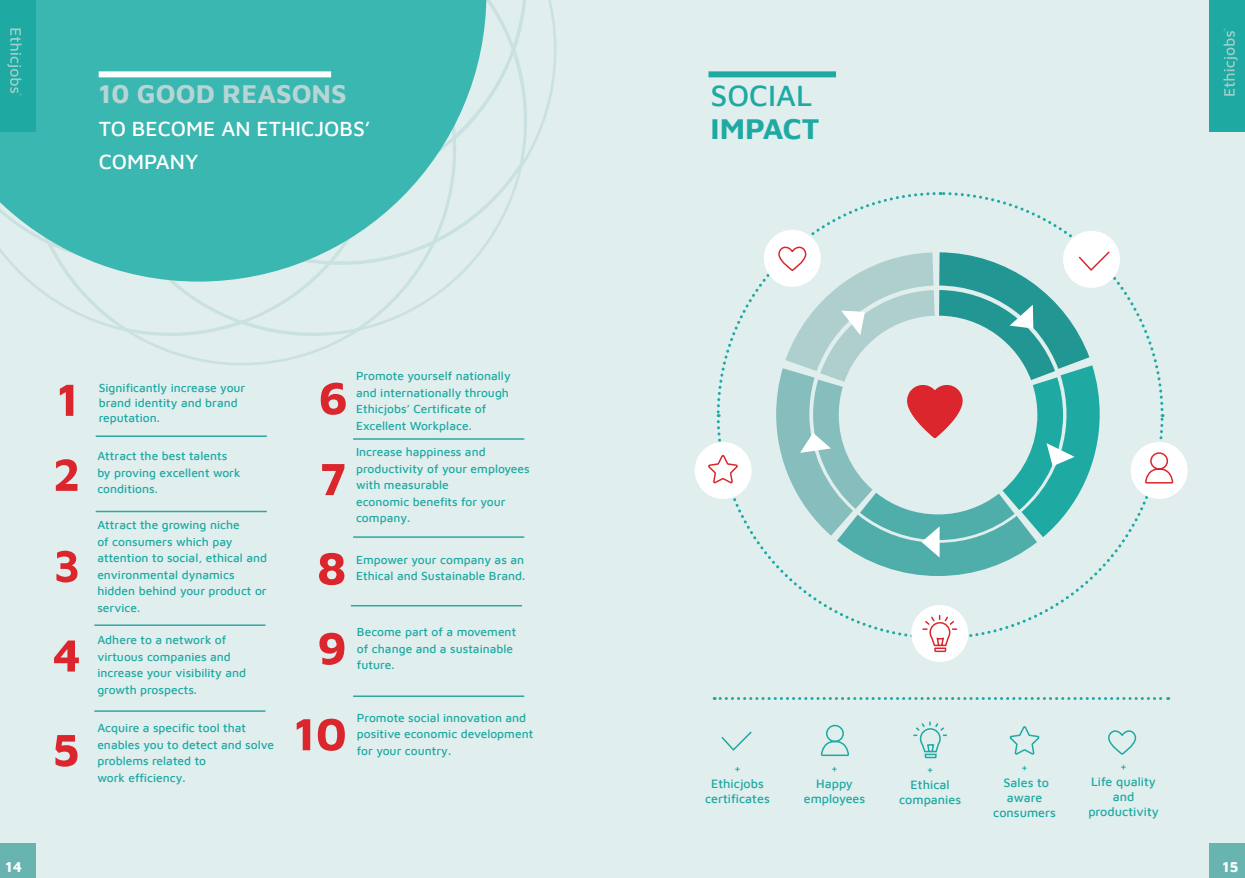
<style>
.page{position:relative;width:1245px;height:878px;background:#fff}
.page>*{position:absolute;margin:0;border:0;box-sizing:border-box;transform-origin:0 0}
.t1{font:500 30px "Maven Pro";color:#1ea9a3}
.t2{font:700 30px "Maven Pro";color:#1ea9a3}
.t3{font:700 27px "Maven Pro";color:#b5d6d5}
.t4{font:500 21px/33px "Maven Pro";color:#fff}
.t5{font:700 15px "Maven Pro";color:#fff}
.t6{font:500 12.45px/15px "Maven Pro";color:#1ea9a3;text-align:center}
.t7{font:500 12px/16.5px "Maven Pro";color:#1ea9a3}
</style>
<div class="page">
<div style="left:0;top:0;width:635px;height:878px;background:#e0eeed"></div>
<svg style="left:60px;top:385px;width:13px;height:31px"></svg>
<svg style="left:56px;top:459px;width:22px;height:32px"></svg>
<svg style="left:56px;top:550px;width:22px;height:32px"></svg>
<svg style="left:54px;top:640px;width:25px;height:31px"></svg>
<svg style="left:55px;top:735px;width:23px;height:31px"></svg>
<svg style="left:321px;top:382px;width:25px;height:33px"></svg>
<svg style="left:322px;top:464px;width:22px;height:31px"></svg>
<svg style="left:319px;top:553px;width:25px;height:32px"></svg>
<svg style="left:319px;top:632px;width:25px;height:33px"></svg>
<svg style="left:297px;top:718px;width:48px;height:32px"></svg>
<hr style="left:96px;top:435px;width:171px;height:2px;background:#2fa6a1">
<hr style="left:94px;top:624px;width:171px;height:2px;background:#2fa6a1">
<hr style="left:94px;top:710px;width:171px;height:1px;background:#2fa6a1">
<hr style="left:353px;top:438px;width:171px;height:2px;background:#2fa6a1">
<hr style="left:353px;top:536px;width:171px;height:2px;background:#2fa6a1">
<hr style="left:351px;top:605px;width:171px;height:1px;background:#2fa6a1">
<hr style="left:353px;top:695px;width:171px;height:2px;background:#2fa6a1">
<svg style="left:0;top:0;width:557px;height:365px"></svg>
<div style="left:0;top:843px;width:36px;height:35px;background:#67b4b0"></div>
<div style="left:618px;top:0;width:627px;height:878px;background:#e0eeed"></div>
<svg style="left:945px;top:415px;width:220px;height:225px"></svg>
<svg style="left:941px;top:192px;width:223px;height:219px"></svg>
<svg style="left:716px;top:192px;width:220px;height:223px"></svg>
<svg style="left:716px;top:420px;width:195px;height:217px"></svg>
<div style="left:708px;top:71px;width:128px;height:6px;background:#1ea9a3"></div>
<div style="left:911px;top:605px;width:57px;height:57px;background:#fff;border-radius:50%"></div>
<svg style="left:922px;top:615px;width:36px;height:37px"></svg>
<div style="left:1131px;top:442px;width:57px;height:57px;background:#fff;border-radius:50%"></div>
<svg style="left:1144px;top:452px;width:30px;height:58px"></svg>
<div style="left:1063px;top:231px;width:57px;height:57px;background:#fff;border-radius:50%"></div>
<div style="left:764px;top:230px;width:57px;height:57px;background:#fff;border-radius:50%"></div>
<svg style="left:776px;top:246px;width:335px;height:330px"></svg>
<div style="left:695px;top:442px;width:57px;height:57px;background:#fff;border-radius:50%"></div>
<svg style="left:708px;top:455px;width:30px;height:29px"></svg>
<svg style="left:1108px;top:730px;width:29px;height:25px"></svg>
<svg style="left:721px;top:731px;width:31px;height:20px"></svg>
<svg style="left:820px;top:724px;width:30px;height:33px"></svg>
<svg style="left:913px;top:721px;width:34px;height:38px"></svg>
<svg style="left:1009px;top:726px;width:31px;height:29px"></svg>
<svg style="left:714px;top:697px;width:455px;height:3px"></svg>
<div style="left:1209px;top:843px;width:36px;height:35px;background:#67b4b0"></div>
<div style="left:1209px;top:0;width:36px;height:132px;background:#1ea9a3"></div>
<svg style="left:1223px;top:28px;width:15px;height:68px"></svg>
<hr style="left:96px;top:510px;width:171px;height:2px;background:#2fa6a1">
<h2 class="t3" style="left:99px;top:75px;width:250px">10 GOOD REASONS</h2>
<h3 class="t4" style="left:99px;top:111px;width:273px">TO BECOME AN ETHICJOBS’<br>COMPANY</h3>
<p class="t7" style="left:99px;top:379px;width:148px;line-height:15px">Significantly increase your brand identity and brand reputation.</p>
<p class="t7" style="left:97px;top:447px;width:145px">Attract the best talents by proving excellent work conditions.</p>
<p class="t7" style="left:97px;top:516px;width:171px">Attract the growing niche<br>of consumers which pay attention to social, ethical and environmental dynamics hidden behind your product or service.</p>
<p class="t7" style="left:97px;top:631px;width:150px">Adhere to a network of virtuous companies and increase your visibility and growth prospects.</p>
<p class="t7" style="left:97px;top:719px;width:178px">Acquire a specific tool that enables you to detect and solve problems related to<br>work efficiency.</p>
<p class="t7" style="left:356px;top:367px;width:156px">Promote yourself nationally and internationally through<br>Ethicjobs’ Certificate of<br>Excellent Workplace.</p>
<p class="t7" style="left:356px;top:443px;width:175px">Increase happiness and productivity of your employees with measurable<br>economic benefits for your company.</p>
<p class="t7" style="left:356px;top:550px;width:171px">Empower your company as an<br>Ethical and Sustainable Brand.</p>
<p class="t7" style="left:357px;top:622px;width:161px">Become part of a movement of change and a sustainable future.</p>
<p class="t7" style="left:357px;top:708px;width:178px">Promote social innovation and positive economic development for your country.</p>
<h1 class="t1" style="left:711px;top:75px;width:103px">SOCIAL</h1>
<h1 class="t2" style="left:711px;top:108px;width:110px">IMPACT</h1>
<p class="t6" style="left:804px;top:760px;width:63px">+<br>Happy employees</p>
<p class="t6" style="left:1088px;top:758px;width:72px">+<br>Life quality and productivity</p>
<p class="t6" style="left:993px;top:759px;width:64px">+<br>Sales to aware consumers</p>
<p class="t6" style="left:705px;top:760px;width:66px">+<br>Ethicjobs certificates</p>
<p class="t6" style="left:899px;top:761px;width:64px">+<br>Ethical companies</p>
<p class="t5" style="left:6px;top:855px;width:18px">14</p>
<p class="t5" style="left:1223px;top:855px;width:18px">15</p>
</div>
